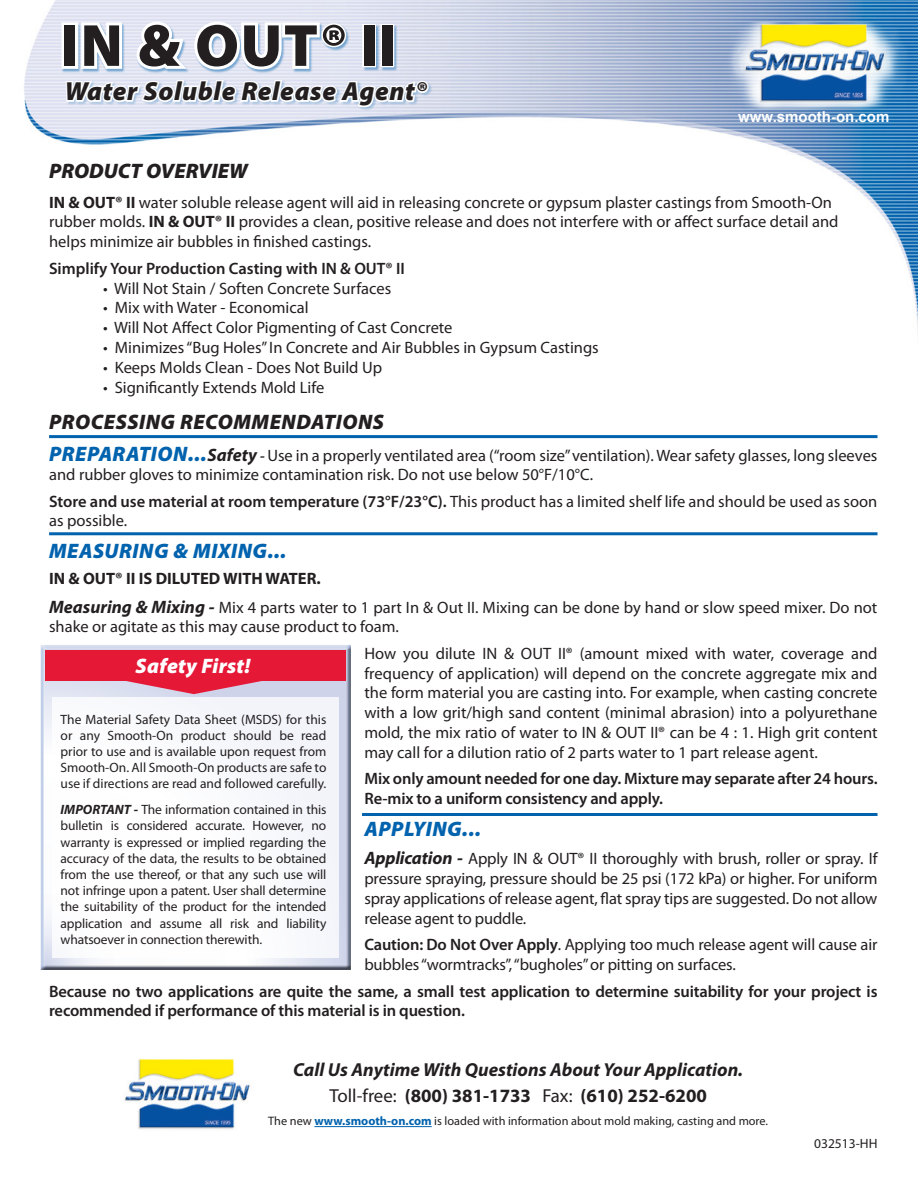
<style>
.page{position:relative;width:918px;height:1188px;background:#fff}
.page>*{position:absolute;margin:0;border:0;box-sizing:border-box;transform-origin:0 0}
.t1{font:900 60px "Myriad Pro";letter-spacing:.025em;color:#231f20}
.t2{font:italic 900 26.25px "Myriad Pro";letter-spacing:.025em;color:#231f20}
.t3{font:italic 900 21px "Myriad Pro";letter-spacing:.025em;color:#0162ae}
.t4{font:italic 900 21px "Myriad Pro";letter-spacing:.025em;color:#231f20}
.t5{font:italic 900 21px "Myriad Pro";color:#231f20}
.t6{font:italic 900 21px "Myriad Pro";letter-spacing:.01em;color:#fff}
.t7{font:italic 700 18.9px "Myriad Pro";color:#231f20}
.t8{font:700 18.9px "Myriad Pro";color:#231f20}
.t9{font:16.5px/19.8px "Myriad Pro";color:#231f20}
.t10{font:600 16.5px/19.8px "Myriad Pro";letter-spacing:-.01em;color:#231f20}
.t11{font:700 16.5px "Myriad Pro";color:#231f20}
.t12{font:700 15px "Arial";color:#fff}
.t13{font:13.5px/16.2px "Myriad Pro";letter-spacing:-.01em;color:#231f20;text-align:justify}
.t14{font:12.3px "Myriad Pro";color:#231f20}
.s1{font-weight:700}
.s2{font-weight:900;font-style:italic;font-size:21px;color:#0162ae}
.s3{font-weight:700;font-style:italic;font-size:18px}
.s4{font-weight:600;font-size:15px}
.s5{font-weight:600}
.s6{font-weight:700;font-style:italic}
.s7{font-weight:400}
.s8{font-weight:700;color:#0162ae}
</style>
<div class="page">
<img style="left:24px;top:0;width:894px;height:331px">
<div style="left:61px;top:22px;width:17px;height:47px;border:6px solid #fff"></div>
<svg style="left:64px;top:19px;width:366px;height:312px"></svg>
<img style="left:722px;top:23px;width:186px;height:87px">
<hr style="left:49px;top:435px;width:829px;height:3px;background:#0162ae">
<hr style="left:49px;top:532px;width:829px;height:3px;background:#0162ae">
<hr style="left:362px;top:813px;width:515px;height:3px;background:#0162ae">
<img style="left:124px;top:1058px;width:126px;height:71px">
<hr style="left:314px;top:1126px;width:118px;height:1px;background:#0162ae">
<div style="left:40px;top:644px;width:313px;height:327px;background:#231f20;opacity:.75"></div>
<div style="left:52px;top:697px;width:286px;height:261px;background:#fff"></div>
<div style="left:45px;top:650px;width:301px;height:31px;background:#e51836"></div>
<svg style="left:124px;top:681px;width:140px;height:13px"></svg>
<p class="t1" style="left:61px;top:6px;width:337px">IN &amp; OUT® II</p>
<p class="t2" style="left:65px;top:74px;width:363px">Water Soluble Release Agent®</p>
<p class="t12" style="left:738px;top:107px;width:153px">www.smooth-on.com</p>
<p class="t5" style="left:49px;top:157px;width:200px">PRODUCT OVERVIEW</p>
<p class="t9" style="left:49px;top:192px;width:791px"><span class="s1">IN &amp; OUT® II</span> water soluble release agent will aid in releasing concrete or gypsum plaster castings from Smooth-On rubber molds. <span class="s1">IN &amp; OUT® II</span> provides a clean, positive release and does not interfere with or affect surface detail and helps minimize air bubbles in finished castings.</p>
<p class="t10" style="left:49px;top:258px;width:357px">Simplify Your Production Casting with IN &amp; OUT® II</p>
<p class="t9" style="left:103px;top:278px;width:290px">• Will Not Stain / Soften Concrete Surfaces</p>
<p class="t9" style="left:103px;top:298px;width:207px">• Mix with Water - Economical</p>
<p class="t9" style="left:103px;top:318px;width:351px">• Will Not Affect Color Pigmenting of Cast Concrete</p>
<p class="t9" style="left:103px;top:337px;width:497px">• Minimizes“Bug Holes”In Concrete and Air Bubbles in Gypsum Castings</p>
<p class="t9" style="left:103px;top:357px;width:281px">• Keeps Molds Clean - Does Not Build Up</p>
<p class="t9" style="left:103px;top:377px;width:223px">• Significantly Extends Mold Life</p>
<p class="t4" style="left:49px;top:408px;width:336px">PROCESSING RECOMMENDATIONS</p>
<p class="t9" style="left:49px;top:445px;width:830px"><span class="s2">PREPARATION...</span><span class="s3">Safety</span> <span class="s4">-</span> Use in a properly ventilated area (“room size”ventilation). Wear safety glasses, long sleeves and rubber gloves to minimize contamination risk. Do not use below 50°F/10°C.</p>
<p class="t9" style="left:49px;top:491px;width:830px"><span class="s5">Store and use material at room temperature (73°F/23°C).</span> This product has a limited shelf life and should be used as soon as possible.</p>
<p class="t3" style="left:49px;top:537px;width:239px">MEASURING &amp; MIXING...</p>
<p class="t11" style="left:49px;top:568px;width:273px">IN &amp; OUT® II IS DILUTED WITH WATER.</p>
<p class="t9" style="left:49px;top:597px;width:830px"><span class="s3">Measuring &amp; Mixing -</span> Mix 4 parts water to 1 part In &amp; Out II. Mixing can be done by hand or slow speed mixer. Do not shake or agitate as this may cause product to foam.</p>
<p class="t9" style="left:364px;top:643px;width:515px;text-align:justify">How you dilute IN &amp; OUT II® (amount mixed with water, coverage and frequency of application) will depend on the concrete aggregate mix and the form material you are casting into. For example, when casting concrete with a low grit/high sand content (minimal abrasion) into a polyurethane mold, the mix ratio of water to IN &amp; OUT II® can be 4 : 1. High grit content may call for a dilution ratio of 2 parts water to 1 part release agent.</p>
<p class="t10" style="left:364px;top:769px;width:515px">Mix only amount needed for one day. Mixture may separate after 24 hours.<br>Re-mix to a uniform consistency and apply.</p>
<p class="t3" style="left:364px;top:815px;width:118px">APPLYING...</p>
<p class="t9" style="left:364px;top:849px;width:515px;text-align:justify"><span class="s3">Application -</span> Apply IN &amp; OUT® II thoroughly with brush, roller or spray. If pressure spraying, pressure should be 25 psi (172 kPa) or higher. For uniform spray applications of release agent, flat spray tips are suggested. Do not allow release agent to puddle.</p>
<p class="t9" style="left:364px;top:935px;width:515px"><span class="s5">Caution: Do Not Over Apply</span>. Applying too much release agent will cause air bubbles“wormtracks”,“bugholes”or pitting on surfaces.</p>
<p class="t10" style="left:49px;top:981px;width:830px">Because no two applications are quite the same, a small test application to determine suitability for your project is recommended if performance of this material is in question.</p>
<p class="t6" style="left:136px;top:652px;width:116px">Safety First!</p>
<p class="t13" style="left:61px;top:711px;width:267px">The Material Safety Data Sheet (MSDS) for this or any Smooth-On product should be read prior to use and is available upon request from Smooth-On. All Smooth-On products are safe to use if directions are read and followed carefully.</p>
<p class="t13" style="left:61px;top:801px;width:267px"><span class="s6">IMPORTANT -</span> The information contained in this bulletin is considered accurate. However, no warranty is expressed or implied regarding the accuracy of the data, the results to be obtained from the use thereof, or that any such use will not infringe upon a patent. User shall determine the suitability of the product for the intended application and assume all risk and liability whatsoever in connection therewith.</p>
<p class="t7" style="left:293px;top:1058px;width:452px">Call Us Anytime With Questions About Your Application.</p>
<p class="t8" style="left:329px;top:1084px;width:379px"><span class="s7">Toll-free:</span> (800) 381-1733 <span class="s7">Fax:</span> (610) 252-6200</p>
<p class="t14" style="left:268px;top:1114px;width:501px">The new <span class="s8">www.smooth-on.com</span> is loaded with information about mold making, casting and more.</p>
<p class="t13" style="left:814px;top:1135px;width:65px">032513-HH</p>
</div>
